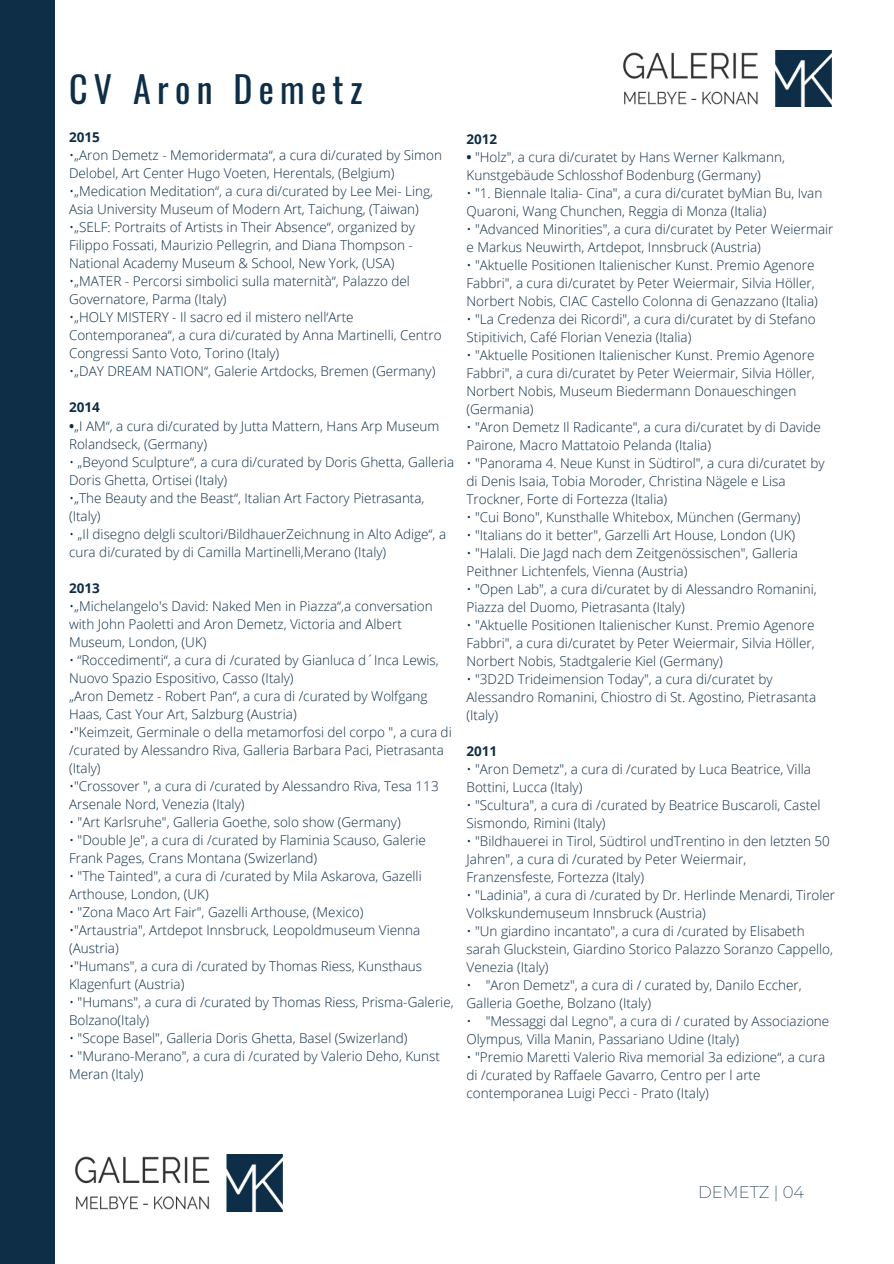
<style>
.page{position:relative;width:894px;height:1264px;background:#fff}
.page>*{position:absolute;margin:0;border:0;box-sizing:border-box;transform-origin:0 0}
.t1{font:36px "Oswald";letter-spacing:.175em;color:#0e2e47}
.t2{font:200 16.5px "Montserrat";color:#0e2e47}
.t3{font:300 13.5px/18px "Open Sans";color:#0e2e47}
.t4{font:700 13.5px "Open Sans";color:#0e2e47}
.s1{font-weight:700}
</style>
<div class="page">
<img style="left:75px;top:1154px;width:208px;height:57px">
<img style="left:623px;top:51px;width:208px;height:56px">
<div style="left:0;top:0;width:54px;height:1263px;background:#0e2e47"></div>
<p class="t1" style="left:69px;top:61px;width:295px">CV Aron Demetz</p>
<p class="t4" style="left:69px;top:128px;width:32px">2015</p>
<p class="t3" style="left:69px;top:146px;width:374px">•„Aron Demetz - Memoridermata“, a cura di/curated by Simon<br>Delobel, Art Center Hugo Voeten, Herentals, (Belgium)</p>
<p class="t3" style="left:69px;top:182px;width:365px">•„Medication Meditation“, a cura di/curated by Lee Mei- Ling,<br>Asia University Museum of Modern Art, Taichung, (Taiwan)</p>
<p class="t3" style="left:69px;top:218px;width:347px">•„SELF: Portraits of Artists in Their Absence“, organized by<br>Filippo Fossati, Maurizio Pellegrin, and Diana Thompson -<br>National Academy Museum &amp; School, New York, (USA)</p>
<p class="t3" style="left:69px;top:272px;width:342px">•„MATER - Percorsi simbolici sulla maternità“, Palazzo del<br>Governatore, Parma (Italy)</p>
<p class="t3" style="left:69px;top:308px;width:374px">•„HOLY MISTERY - Il sacro ed il mistero nell‘Arte<br>Contemporanea“, a cura di/curated by Anna Martinelli, Centro<br>Congressi Santo Voto, Torino (Italy)</p>
<p class="t3" style="left:69px;top:362px;width:368px">•„DAY DREAM NATION“, Galerie Artdocks, Bremen (Germany)</p>
<p class="t4" style="left:69px;top:398px;width:32px">2014</p>
<p class="t3" style="left:69px;top:416px;width:371px"><span class="s1">•</span>„I AM“, a cura di/curated by Jutta Mattern, Hans Arp Museum<br>Rolandseck, (Germany)</p>
<p class="t3" style="left:69px;top:452px;width:386px">• „Beyond Sculpture“, a cura di/curated by Doris Ghetta, Galleria<br>Doris Ghetta, Ortisei (Italy)</p>
<p class="t3" style="left:69px;top:488px;width:357px">•„The Beauty and the Beast“, Italian Art Factory Pietrasanta, (Italy)</p>
<p class="t3" style="left:69px;top:524px;width:378px">• „Il disegno delgli scultori/BildhauerZeichnung in Alto Adige“, a cura di/curated by di Camilla Martinelli,Merano (Italy)</p>
<p class="t4" style="left:69px;top:578px;width:32px">2013</p>
<p class="t3" style="left:69px;top:596px;width:365px">•„Michelangelo's David: Naked Men in Piazza“,a conversation with John Paoletti and Aron Demetz, Victoria and Albert<br>Museum, London, (UK)</p>
<p class="t3" style="left:69px;top:650px;width:371px">• “Roccedimenti“, a cura di /curated by Gianluca d´Inca Lewis,<br>Nuovo Spazio Espositivo, Casso (Italy)</p>
<p class="t3" style="left:69px;top:686px;width:360px">„Aron Demetz - Robert Pan“, a cura di /curated by Wolfgang<br>Haas, Cast Your Art, Salzburg (Austria)</p>
<p class="t3" style="left:69px;top:722px;width:384px">•"Keimzeit, Germinale o della metamorfosi del corpo ", a cura di /curated by Alessandro Riva, Galleria Barbara Paci, Pietrasanta (Italy)</p>
<p class="t3" style="left:69px;top:776px;width:371px">•"Crossover ", a cura di /curated by Alessandro Riva, Tesa 113<br>Arsenale Nord, Venezia (Italy)</p>
<p class="t3" style="left:69px;top:812px;width:333px">• "Art Karlsruhe", Galleria Goethe, solo show (Germany)</p>
<p class="t3" style="left:69px;top:830px;width:358px">• "Double Je", a cura di /curated by Flaminia Scauso, Galerie<br>Frank Pages, Crans Montana (Swizerland)</p>
<p class="t3" style="left:69px;top:866px;width:354px">• "The Tainted", a cura di /curated by Mila Askarova, Gazelli<br>Arthouse, London, (UK)</p>
<p class="t3" style="left:69px;top:902px;width:296px">• "Zona Maco Art Fair", Gazelli Arthouse, (Mexico)</p>
<p class="t3" style="left:69px;top:920px;width:352px">•"Artaustria", Artdepot Innsbruck, Leopoldmuseum Vienna (Austria)</p>
<p class="t3" style="left:69px;top:956px;width:354px">•"Humans", a cura di /curated by Thomas Riess, Kunsthaus<br>Klagenfurt (Austria)</p>
<p class="t3" style="left:69px;top:992px;width:386px">• "Humans", a cura di /curated by Thomas Riess, Prisma-Galerie,<br>Bolzano(Italy)</p>
<p class="t3" style="left:69px;top:1028px;width:340px">• "Scope Basel", Galleria Doris Ghetta, Basel (Swizerland)</p>
<p class="t3" style="left:69px;top:1046px;width:372px">• "Murano-Merano", a cura di /curated by Valerio Deho, Kunst<br>Meran (Italy)</p>
<p class="t4" style="left:466px;top:129px;width:32px">2012</p>
<p class="t3" style="left:466px;top:147px;width:320px"><span class="s1">•</span> "Holz", a cura di/curatet by Hans Werner Kalkmann,<br>Kunstgebäude Schlosshof Bodenburg (Germany)</p>
<p class="t3" style="left:466px;top:183px;width:357px">• "1. Biennale Italia- Cina", a cura di/curatet byMian Bu, Ivan<br>Quaroni, Wang Chunchen, Reggia di Monza (Italia)</p>
<p class="t3" style="left:466px;top:219px;width:368px">• "Advanced Minorities", a cura di/curatet by Peter Weiermair e Markus Neuwirth, Artdepot, Innsbruck (Austria)</p>
<p class="t3" style="left:466px;top:255px;width:353px">• "Aktuelle Positionen Italienischer Kunst. Premio Agenore<br>Fabbri", a cura di/curatet by Peter Weiermair, Silvia Höller,<br>Norbert Nobis, CIAC Castello Colonna di Genazzano (Italia)</p>
<p class="t3" style="left:466px;top:309px;width:350px">• "La Credenza dei Ricordi", a cura di/curatet by di Stefano<br>Stipitivich, Café Florian Venezia (Italia)</p>
<p class="t3" style="left:466px;top:345px;width:349px">• "Aktuelle Positionen Italienischer Kunst. Premio Agenore Fabbri", a cura di/curatet by Peter Weiermair, Silvia Höller, Norbert Nobis, Museum Biedermann Donaueschingen (Germania)</p>
<p class="t3" style="left:466px;top:417px;width:356px">• "Aron Demetz Il Radicante", a cura di/curatet by di Davide<br>Pairone, Macro Mattatoio Pelanda (Italia)</p>
<p class="t3" style="left:466px;top:453px;width:359px">• "Panorama 4. Neue Kunst in Südtirol", a cura di/curatet by di Denis Isaia, Tobia Moroder, Christina Nägele e Lisa<br>Trockner, Forte di Fortezza (Italia)</p>
<p class="t3" style="left:466px;top:507px;width:335px">• "Cui Bono", Kunsthalle Whitebox, München (Germany)</p>
<p class="t3" style="left:466px;top:525px;width:330px">• "Italians do it better", Garzelli Art House, London (UK)</p>
<p class="t3" style="left:466px;top:543px;width:333px">• "Halali. Die Jagd nach dem Zeitgenössischen", Galleria<br>Peithner Lichtenfels, Vienna (Austria)</p>
<p class="t3" style="left:466px;top:579px;width:352px">• "Open Lab", a cura di/curatet by di Alessandro Romanini,<br>Piazza del Duomo, Pietrasanta (Italy)</p>
<p class="t3" style="left:466px;top:615px;width:349px;text-align:justify">• "Aktuelle Positionen Italienischer Kunst. Premio Agenore Fabbri", a cura di/curatet by Peter Weiermair, Silvia Höller, Norbert Nobis, Stadtgalerie Kiel (Germany)</p>
<p class="t3" style="left:466px;top:669px;width:351px">• "3D2D Trideimension Today", a cura di/curatet by<br>Alessandro Romanini, Chiostro di St. Agostino, Pietrasanta (Italy)</p>
<p class="t4" style="left:466px;top:741px;width:32px">2011</p>
<p class="t3" style="left:466px;top:759px;width:346px">• "Aron Demetz", a cura di /curated by Luca Beatrice, Villa<br>Bottini, Lucca (Italy)</p>
<p class="t3" style="left:466px;top:795px;width:355px">• "Scultura", a cura di /curated by Beatrice Buscaroli, Castel<br>Sismondo, Rimini (Italy)</p>
<p class="t3" style="left:466px;top:831px;width:365px">• "Bildhauerei in Tirol, Südtirol undTrentino in den letzten 50<br>Jahren", a cura di /curated by Peter Weiermair,<br>Franzensfeste, Fortezza (Italy)</p>
<p class="t3" style="left:466px;top:885px;width:370px">• "Ladinia", a cura di /curated by Dr. Herlinde Menardi, Tiroler<br>Volkskundemuseum Innsbruck (Austria)</p>
<p class="t3" style="left:466px;top:921px;width:368px">• "Un giardino incantato", a cura di /curated by Elisabeth sarah Gluckstein, Giardino Storico Palazzo Soranzo Cappello,<br>Venezia (Italy)</p>
<p class="t3" style="left:466px;top:975px;width:336px">• "Aron Demetz", a cura di / curated by, Danilo Eccher,<br>Galleria Goethe, Bolzano (Italy)</p>
<p class="t3" style="left:466px;top:1011px;width:364px">• "Messaggi dal Legno", a cura di / curated by Associazione<br>Olympus, Villa Manin, Passariano Udine (Italy)</p>
<p class="t3" style="left:466px;top:1047px;width:360px">• "Premio Maretti Valerio Riva memorial 3a edizione“, a cura di /curated by Raffaele Gavarro, Centro per l arte contemporanea Luigi Pecci - Prato (Italy)</p>
<h1 class="t2" style="left:698px;top:1182px;width:107px">DEMETZ | 04</h1>
</div>
